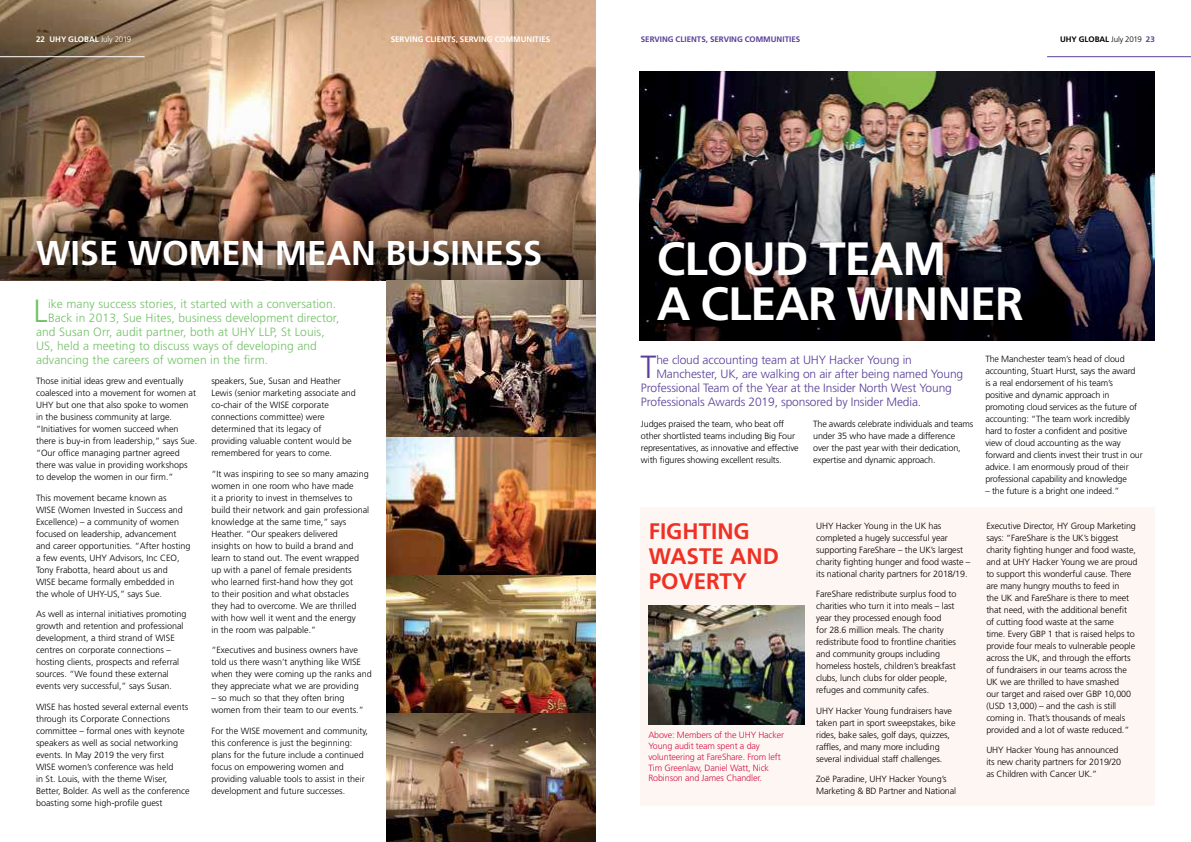
<style>
.page{position:relative;width:1191px;height:842px;background:#fff}
.page>*{position:absolute;margin:0;border:0;box-sizing:border-box;transform-origin:0 0}
.t1{font:700 46.7px/45.1px "Frutiger LT Std";letter-spacing:-.02em;color:#fff}
.t2{font:700 34.4px "Frutiger LT Std";color:#fff}
.t3{font:300 32.1px "Frutiger LT Std";color:#73c167}
.t4{font:300 32.1px "Frutiger LT Std";color:#5a3f99}
.t5{font:700 22.4px/25px "Frutiger LT Std";color:#ee3124}
.t6{font:300 12px "Frutiger LT Std";letter-spacing:.01em;color:#73c167}
.t7{font:300 12px "Frutiger LT Std";letter-spacing:-.01em;color:#5a3f99}
.t8{font:300 9px/12px "Frutiger LT Std";letter-spacing:-.01em;color:#000}
.t9{font:300 9px/10.8px "Frutiger LT Std";letter-spacing:-.015em;color:#d31245}
.t10{font:700 8px "Frutiger LT Std";color:#fff}
.t11{font:700 8px "Frutiger LT Std";color:#5a3f99}
.t12{font:700 8px "Frutiger LT Std";color:#000}
.s1{font-weight:300}
.s2{color:#5a3f99}
</style>
<div class="page">
<img style="left:0;top:0;width:595px;height:156px">
<img style="left:0;top:156px;width:595px;height:124px">
<img style="left:387px;top:280px;width:208px;height:562px">
<img style="left:640px;top:71px;width:515px;height:132px">
<hr style="left:1047px;top:56px;width:144px;height:1px;background:#5a3f99">
<hr style="left:0;top:56px;width:145px;height:1px;background:#fff">
<img style="left:640px;top:203px;width:515px;height:137px">
<div style="left:641px;top:507px;width:514px;height:299px;background:#fef6f3"></div>
<img style="left:649px;top:606px;width:155px;height:118px">
<p class="t10" style="left:36px;top:35px;width:97px">22 UHY GLOBAL <span class="s1">July 2019</span></p>
<p class="t10" style="left:391px;top:35px;width:161px">SERVING CLIENTS, SERVING COMMUNITIES</p>
<p class="t11" style="left:641px;top:35px;width:161px">SERVING CLIENTS, SERVING COMMUNITIES</p>
<p class="t12" style="left:1060px;top:35px;width:96px">UHY GLOBAL <span class="s1">July 2019</span> <span class="s2">23</span></p>
<h2 class="t2" style="left:36px;top:233px;width:508px">WISE WOMEN MEAN BUSINESS</h2>
<h3 class="t3" style="left:33px;top:293px;width:16px">L</h3>
<h3 class="t6" style="left:48px;top:297px;width:290px">ike many success stories, it started with a conversation.</h3>
<h3 class="t6" style="left:48px;top:311px;width:293px">Back in 2013, Sue Hites, business development director,</h3>
<h3 class="t6" style="left:36px;top:325px;width:290px">and Susan Orr, audit partner, both at UHY LLP, St Louis,</h3>
<h3 class="t6" style="left:36px;top:339px;width:282px">US, held a meeting to discuss ways of developing and</h3>
<h3 class="t6" style="left:36px;top:353px;width:234px">advancing the careers of women in the firm.</h3>
<p class="t8" style="left:36px;top:375px;width:163px">Those initial ideas grew and eventually coalesced into a movement for women at UHY but one that also spoke to women in the business community at large. “Initiatives for women succeed when there is buy-in from leadership,” says Sue. “Our office managing partner agreed there was value in providing workshops to develop the women in our firm.”</p>
<p class="t8" style="left:36px;top:492px;width:156px">This movement became known as<br>WISE (Women Invested in Success and Excellence) – a community of women focused on leadership, advancement and career opportunities. “After hosting a few events, UHY Advisors, Inc CEO, Tony Frabotta, heard about us and<br>WISE became formally embedded in<br>the whole of UHY-US,” says Sue.</p>
<p class="t8" style="left:36px;top:608px;width:152px">As well as internal initiatives promoting growth and retention and professional development, a third strand of WISE centres on corporate connections – hosting clients, prospects and referral sources. “We found these external events very successful,” says Susan.</p>
<p class="t8" style="left:36px;top:701px;width:155px">WISE has hosted several external events through its Corporate Connections committee – formal ones with keynote speakers as well as social networking events. In May 2019 the very first<br>WISE women’s conference was held<br>in St. Louis, with the theme Wiser, Better, Bolder. As well as the conference boasting some high-profile guest</p>
<p class="t8" style="left:211px;top:375px;width:146px">speakers, Sue, Susan and Heather<br>Lewis (senior marketing associate and co-chair of the WISE corporate connections committee) were determined that its legacy of providing valuable content would be remembered for years to come.</p>
<p class="t8" style="left:211px;top:468px;width:159px">“It was inspiring to see so many amazing women in one room who have made<br>it a priority to invest in themselves to build their network and gain professional knowledge at the same time,” says Heather. “Our speakers delivered<br>insights on how to build a brand and learn to stand out. The event wrapped up with a panel of female presidents who learned first-hand how they got<br>to their position and what obstacles<br>they had to overcome. We are thrilled with how well it went and the energy<br>in the room was palpable.”</p>
<p class="t8" style="left:211px;top:644px;width:162px">“Executives and business owners have told us there wasn’t anything like WISE when they were coming up the ranks and they appreciate what we are providing</p>
<p class="t8" style="left:211px;top:692px;width:154px">– so much so that they often bring women from their team to our events.”</p>
<p class="t8" style="left:211px;top:725px;width:158px">For the WISE movement and community, this conference is just the beginning: plans for the future include a continued focus on empowering women and providing valuable tools to assist in their development and future successes.</p>
<h1 class="t1" style="left:657px;top:237px;width:368px">CLOUD TEAM<br>A CLEAR WINNER</h1>
<h3 class="t4" style="left:640px;top:349px;width:18px">T</h3>
<h3 class="t7" style="left:656px;top:353px;width:257px">he cloud accounting team at UHY Hacker Young in</h3>
<h3 class="t7" style="left:656px;top:367px;width:308px">Manchester, UK, are walking on air after being named Young</h3>
<h3 class="t7" style="left:641px;top:381px;width:312px">Professional Team of the Year at the Insider North West Young</h3>
<h3 class="t7" style="left:641px;top:395px;width:282px">Professionals Awards 2019, sponsored by Insider Media.</h3>
<p class="t8" style="left:641px;top:418px;width:159px">Judges praised the team, who beat off other shortlisted teams including Big Four representatives, as innovative and effective with figures showing excellent results.</p>
<p class="t8" style="left:813px;top:418px;width:162px">The awards celebrate individuals and teams under 35 who have made a difference over the past year with their dedication, expertise and dynamic approach.</p>
<h3 class="t5" style="left:649px;top:519px;width:132px">FIGHTING<br>WASTE AND<br>POVERTY</h3>
<p class="t9" style="left:648px;top:730px;width:137px">Above: Members of the UHY Hacker<br>Young audit team spent a day volunteering at FareShare. From left<br>Tim Greenlaw, Daniel Watt, Nick<br>Robinson and James Chandler.</p>
<p class="t8" style="left:816px;top:520px;width:156px">UHY Hacker Young in the UK has completed a hugely successful year supporting FareShare – the UK’s largest charity fighting hunger and food waste – its national charity partners for 2018/19.</p>
<p class="t8" style="left:816px;top:588px;width:142px">FareShare redistribute surplus food to charities who turn it into meals – last year they processed enough food<br>for 28.6 million meals. The charity redistribute food to frontline charities and community groups including homeless hostels, children’s breakfast clubs, lunch clubs for older people, refuges and community cafes.</p>
<p class="t8" style="left:816px;top:705px;width:141px">UHY Hacker Young fundraisers have taken part in sport sweepstakes, bike rides, bake sales, golf days, quizzes, raffles, and many more including several individual staff challenges.</p>
<p class="t8" style="left:816px;top:773px;width:141px">Zoë Paradine, UHY Hacker Young’s<br>Marketing &amp; BD Partner and National</p>
<p class="t8" style="left:985px;top:353px;width:159px">The Manchester team’s head of cloud accounting, Stuart Hurst, says the award is a real endorsement of his team’s positive and dynamic approach in promoting cloud services as the future of accounting: “The team work incredibly hard to foster a confident and positive view of cloud accounting as the way forward and clients invest their trust in our advice. I am enormously proud of their professional capability and knowledge</p>
<p class="t8" style="left:985px;top:485px;width:136px">– the future is a bright one indeed.”</p>
<p class="t8" style="left:986px;top:520px;width:153px">Executive Director, HY Group Marketing says: “FareShare is the UK’s biggest charity fighting hunger and food waste, and at UHY Hacker Young we are proud to support this wonderful cause. There are many hungry mouths to feed in<br>the UK and FareShare is there to meet that need, with the additional benefit<br>of cutting food waste at the same<br>time. Every GBP 1 that is raised helps to provide four meals to vulnerable people across the UK, and through the efforts of fundraisers in our teams across the UK we are thrilled to have smashed<br>our target and raised over GBP 10,000 (USD 13,000) – and the cash is still coming in. That’s thousands of meals provided and a lot of waste reduced.”</p>
<p class="t8" style="left:986px;top:744px;width:136px">UHY Hacker Young has announced its new charity partners for 2019/20 as Children with Cancer UK.”</p>
</div>
